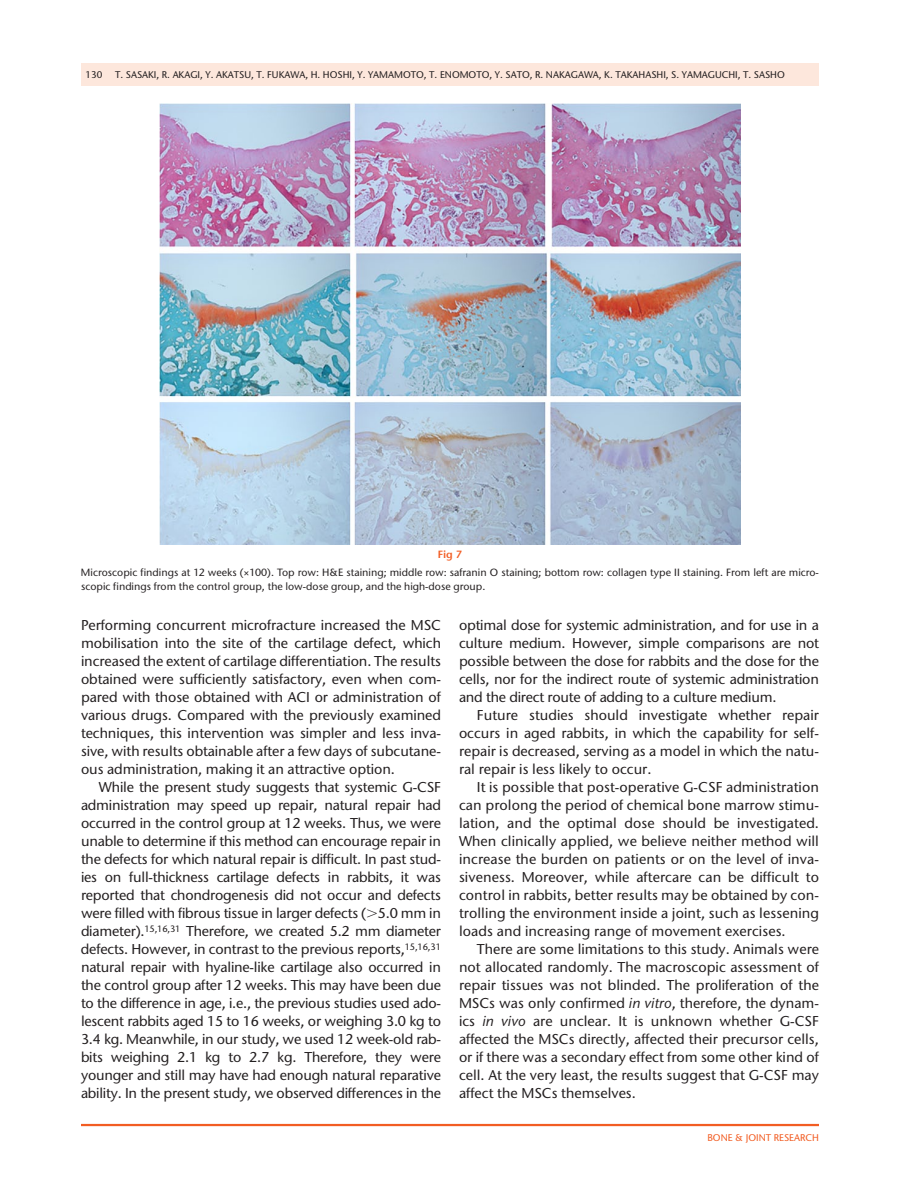
<style>
.page{position:relative;width:918px;height:1188px;background:#fff}
.page>*{position:absolute;margin:0;border:0;box-sizing:border-box;transform-origin:0 0}
.t1{font:500 14.25px/18px "Stone Sans ITC Pro";letter-spacing:-.005em;color:#231f20;text-align:justify}
.t2{font:500 10.5px/13.5px "Stone Sans ITC Pro";color:#231f20}
.t3{font:600 10.5px "Stone Sans ITC Pro";color:#f25d23}
.t4{font:500 9.75px "Stone Sans ITC Pro";color:#231f20}
.t5{font:500 9.75px "Stone Sans ITC Pro";color:#f25d23}
.s1{font-style:italic}
</style>
<div class="page">
<div style="left:81px;top:63px;width:738px;height:23px;background:#fde7dc"></div>
<hr style="left:81px;top:1124px;width:738px;height:2px;background:#f25d23">
<img style="left:159px;top:104px;width:582px;height:441px">
<p class="t4" style="left:86px;top:68px;width:18px">130</p>
<p class="t4" style="left:115px;top:68px;width:671px">T. Sasaki, R. Akagi, Y. Akats u, T. Fukawa, H. Hosh i, Y. Yamamoto, T. Enomoto, Y. Sato, R. Nakagawa, K. Takahash i, S. Yamaguch i, T. Sash o</p>
<p class="t3" style="left:438px;top:548px;width:26px">Fig 7</p>
<p class="t2" style="left:81px;top:566px;width:739px">Microscopic findings at 12 weeks (×100). Top row: H &amp;E staining; middle row: safranin O staining; bottom row: collagen type II staining. From left are micro&shy;scopic findings from the control group, the low-dose group, and the high-dose group.</p>
<p class="t1" style="left:81px;top:616px;width:362px">Performing concurrent microfracture increased the MSC mobilisation into the site of the cartilage defect, which increased the extent of cartilage differentiation. The results obtained were sufficiently satisfactory, even when com&shy;pared with those obtained with ACI</p>
<p class="t1" style="left:81px;top:688px;width:362px;text-indent:234px">or administration of various drugs. Compared with the previously examined techniques, this intervention was simpler and less inva&shy;sive, with results obtainable after a few days of subcutane&shy;ous administration, making it an attractive option.</p>
<p class="t1" style="left:81px;top:778px;width:362px;text-indent:18px">While the present study suggests that systemic G-CSF administration may speed up repair, natural repair had occurred in the control group at 12 weeks. Thus, we were unable to determine if this method can encourage repair in the defects for which natural repair is difficult. I n past stud&shy;ies on full-thickness cartilage defects in rabbits, it was reported that chondrogenesis did not occur and defects were filled with fibrous tissue in larger defects ( 5.0 mm in diameter).<sup>15,16,31</sup> Therefore, we created 5.2 mm diameter defects. H owever, in contrast to the previous reports,<sup>15,16,31 </sup>natural repair with hyaline-like cartilage also occurred in the control group after 12 weeks. This may have been due to the difference in age, i.e., the previous studies used ado&shy;lescent rabbits aged 15 to 16 weeks, or weighing 3.0 kg to 3.4 kg. Meanwhile, in our study, we used 12 week-old rab&shy;bits weighing 2.1 kg to 2.7 kg. Therefore, they were younger and still may have had enough natural reparative ability. I n the present study, we observed differences in the</p>
<p class="t1" style="left:459px;top:616px;width:361px">optimal dose for systemic administration, and for use in a culture medium. However, simple comparisons are not possible between the dose for rabbits and the dose for the cells, nor for the indirect route of systemic administration and the direct route of adding to a culture medium.</p>
<p class="t1" style="left:459px;top:706px;width:362px;text-indent:18px">Future studies should investigate whether repair occurs in aged rabbits, in which the capability for self&shy;repair is decreased, serving as a model in which the natu&shy;ral repair is less likely to occur.</p>
<p class="t1" style="left:459px;top:778px;width:362px;text-indent:18px">It is possible that post-operative G-CSF administration can prolong the period of chemical bone marrow stimu&shy;lation, and the optimal dose should be investigated.<br>When clinically applied, we believe neither method will increase the burden on patients or on the level of inva&shy;siveness. Moreover, while aftercare can be difficult to control in rabbits, better results may be obtained by con&shy;trolling the environment inside a joint, such as lessening loads and increasing range of movement exercises.</p>
<p class="t1" style="left:459px;top:940px;width:362px;text-indent:18px">There are some limitations to this study. Animals were not allocated randomly. The macroscopic assessment of repair tissues was not blinded. The proliferation of the MSCs was only confirmed <span class="s1">in vitro</span>, therefore, the dynam&shy;ics <span class="s1">in vivo</span> are unclear. It is unknown whether G-CSF affected the MSCs directly, affected their precursor cells, or if there was a secondary effect from some other kind of cell. At the very least, the results suggest that G-CSF may affect the MSCs themselves.</p>
<p class="t5" style="left:707px;top:1132px;width:113px">BON E &amp; JOINT RESEARCH</p>
</div>
